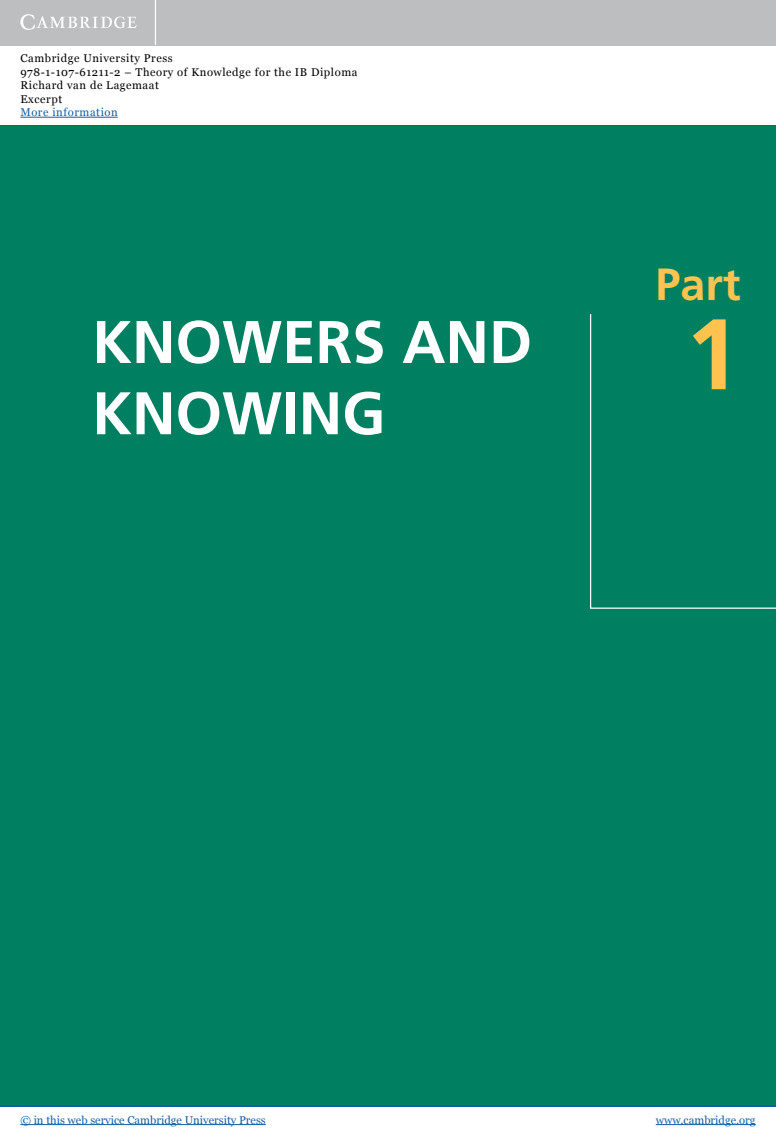
<style>
.page{position:relative;width:776px;height:1144px;background:#fff}
.page>*{position:absolute;margin:0;border:0;box-sizing:border-box;transform-origin:0 0}
.t1{font:700 100px "Frutiger LT Std";color:#fec34e}
.t2{font:700 60px/71.2px "Frutiger LT Std";color:#fff}
.t3{font:700 45px "Frutiger LT Std";color:#fec34e}
.t4{font:11.25px/13.4px "Georgia";letter-spacing:.05em;color:#000}
.t5{font:11.25px "Georgia";color:#115fa4}
.t6{font:11.25px "Georgia";letter-spacing:.05em;color:#115fa4}
</style>
<div class="page">
<div style="left:0;top:0;width:776px;height:45px;background:#bcbec0"></div>
<hr style="left:155px;top:0;width:1px;height:45px;background:#fff">
<svg style="left:20px;top:14px;width:117px;height:16px"></svg>
<hr style="left:20px;top:117px;width:98px;height:1px;background:#115fa4">
<hr style="left:0;top:125px;width:776px;height:1px;background:#115fa4">
<hr style="left:0;top:1104px;width:776px;height:1px;background:#115fa4">
<hr style="left:20px;top:1124px;width:246px;height:1px;background:#115fa4">
<hr style="left:656px;top:1124px;width:100px;height:1px;background:#115fa4">
<div style="left:0;top:126px;width:776px;height:978px;background:#008060"></div>
<svg style="left:590px;top:314px;width:186px;height:295px"></svg>
<p class="t4" style="left:20px;top:52px;width:339px">Cambridge University Press<br>978-1-107-61211-2 – Theory of Knowledge for the IB Diploma<br>Richard van de Lagemaat<br>Excerpt</p>
<p class="t6" style="left:20px;top:105px;width:99px">More information</p>
<h2 class="t2" style="left:92px;top:307px;width:442px">KNOWERS AND<br>KNOWING</h2>
<h3 class="t3" style="left:656px;top:258px;width:87px">Part</h3>
<h1 class="t1" style="left:685px;top:295px;width:57px">1</h1>
<p class="t5" style="left:20px;top:1112px;width:247px">© in this web service Cambridge University Press</p>
<p class="t5" style="left:656px;top:1112px;width:101px">www.cambridge.org</p>
</div>
